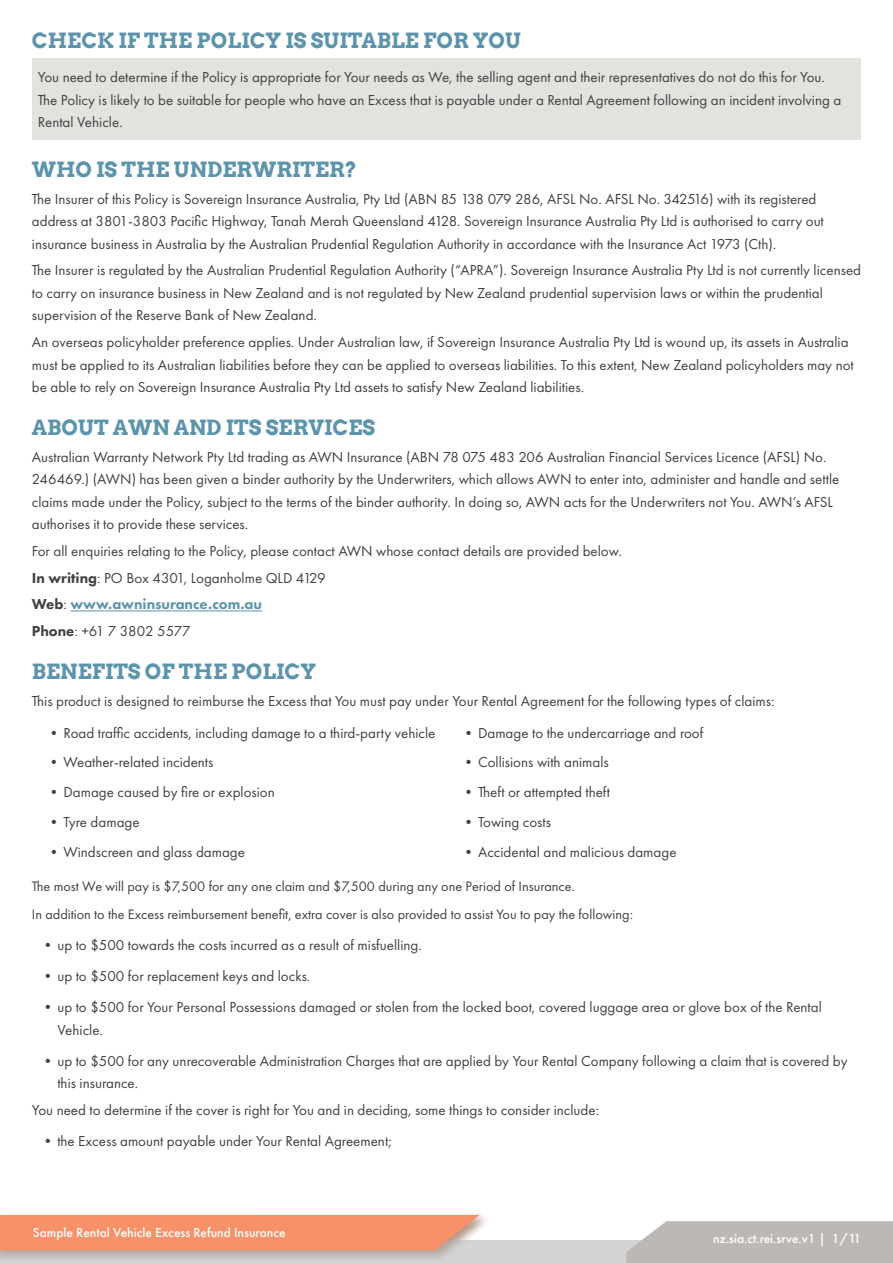
<style>
.page{position:relative;width:893px;height:1263px;background:#fff}
.page>*{position:absolute;margin:0;border:0;box-sizing:border-box;transform-origin:0 0}
.H2_Arvo{font:700 21px "Arvo";color:#5c94ac}
.Body_Text{font:15px/22.5px "Futura PT";color:#414142}
.Body_Text-2{font:800 15px "Futura PT";color:#5c94ac}
.t1{font:14.25px "Futura PT";color:#414142}
.t2{font:500 13.5px "Futura PT";color:#fff}
.s1{font-weight:800}
.s2{color:#414142}
.s3{font-weight:400;color:#414142}
</style>
<div class="page">
<div style="left:0;top:1241px;width:893px;height:22px;background:#d1d3d4"></div>
<svg style="left:626px;top:1221px;width:267px;height:42px;background:#bfbbb9"></svg>
<div style="left:0;top:1211px;width:490px;height:52px;background:#814a32;opacity:.35"></div>
<div style="left:0;top:1215px;width:479px;height:35px;background:#f69169"></div>
<hr style="left:70px;top:610px;width:192px;height:1px;background:#5c94ac">
<div style="left:32px;top:58px;width:828px;height:82px;background:#e4e2df"></div>
<p class="H2_Arvo" style="left:32px;top:27px;width:491px">CHECK IF THE POLICY IS SUITABLE FOR YOU</p>
<p class="Body_Text" style="left:38px;top:66px;width:805px">You need to determine if the Policy is appropriate for Your needs as We, the selling agent and their representatives do not do this for You.<br>The Policy is likely to be suitable for people who have an Excess that is payable under a Rental Agreement following an incident involving a<br>Rental Vehicle.</p>
<p class="H2_Arvo" style="left:32px;top:156px;width:327px">WHO IS THE UNDERWRITER?</p>
<p class="Body_Text" style="left:32px;top:187px;width:793px">The Insurer of this Policy is Sovereign Insurance Australia, Pty Ltd (ABN 85 138 079 286, AFSL No. AFSL No. 342516) with its registered address at 3801-3803 Pacific Highway, Tanah Merah Queensland 4128. Sovereign Insurance Australia Pty Ltd is authorised to carry out insurance business in Australia by the Australian Prudential Regulation Authority in accordance with the Insurance Act 1973 (Cth).</p>
<p class="Body_Text" style="left:32px;top:259px;width:831px">The Insurer is regulated by the Australian Prudential Regulation Authority (“APRA”). Sovereign Insurance Australia Pty Ltd is not currently licensed to carry on insurance business in New Zealand and is not regulated by New Zealand prudential supervision laws or within the prudential supervision of the Reserve Bank of New Zealand.</p>
<p class="Body_Text" style="left:32px;top:331px;width:823px">An overseas policyholder preference applies. Under Australian law, if Sovereign Insurance Australia Pty Ltd is wound up, its assets in Australia must be applied to its Australian liabilities before they can be applied to overseas liabilities. To this extent, New Zealand policyholders may not be able to rely on Sovereign Insurance Australia Pty Ltd assets to satisfy New Zealand liabilities.</p>
<p class="H2_Arvo" style="left:32px;top:414px;width:345px">ABOUT AWN AND ITS SERVICES</p>
<p class="Body_Text" style="left:32px;top:445px;width:809px">Australian Warranty Network Pty Ltd trading as AWN Insurance (ABN 78 075 483 206 Australian Financial Services Licence (AFSL) No.<br>246469.) (AWN) has been given a binder authority by the Underwriters, which allows AWN to enter into, administer and handle and settle claims made under the Policy, subject to the terms of the binder authority. In doing so, AWN acts for the Underwriters not You. AWN’s AFSL authorises it to provide these services.</p>
<p class="Body_Text" style="left:32px;top:540px;width:591px">For all enquiries relating to the Policy, please contact AWN whose contact details are provided below.</p>
<p class="Body_Text" style="left:32px;top:566px;width:295px"><span class="s1">In writing</span>: PO Box 4301, Loganholme QLD 4129</p>
<p class="Body_Text-2" style="left:32px;top:595px;width:232px"><span class="s2">Web</span><span class="s3">:</span> www.awninsurance.com.au</p>
<p class="Body_Text" style="left:32px;top:620px;width:160px"><span class="s1">Phone</span>: +61 7 3802 5577</p>
<p class="H2_Arvo" style="left:32px;top:658px;width:286px">BENEFITS OF THE POLICY</p>
<p class="Body_Text" style="left:32px;top:689px;width:744px">This product is designed to reimburse the Excess that You must pay under Your Rental Agreement for the following types of claims:</p>
<p class="Body_Text" style="left:46px;top:721px;width:391px">•Road traffic accidents, including damage to a third-party vehicle</p>
<p class="Body_Text" style="left:461px;top:721px;width:244px">•Damage to the undercarriage and roof</p>
<p class="Body_Text" style="left:46px;top:751px;width:169px">•Weather-related incidents</p>
<p class="Body_Text" style="left:461px;top:751px;width:149px">•Collisions with animals</p>
<p class="Body_Text" style="left:46px;top:781px;width:230px">•Damage caused by fire or explosion</p>
<p class="Body_Text" style="left:461px;top:781px;width:151px">•Theft or attempted theft</p>
<p class="Body_Text" style="left:46px;top:811px;width:95px">•Tyre damage</p>
<p class="Body_Text" style="left:461px;top:811px;width:91px">•Towing costs</p>
<p class="Body_Text" style="left:46px;top:840px;width:200px">•Windscreen and glass damage</p>
<p class="Body_Text" style="left:461px;top:840px;width:217px">•Accidental and malicious damage</p>
<p class="t1" style="left:32px;top:878px;width:544px">The most We will pay is $7,500 for any one claim and $7,500 during any one Period of Insurance.</p>
<p class="t1" style="left:32px;top:906px;width:603px">In addition to the Excess reimbursement benefit, extra cover is also provided to assist You to pay the following:</p>
<p class="Body_Text" style="left:40px;top:934px;width:383px">•up to $500 towards the costs incurred as a result of misfuelling.</p>
<p class="Body_Text" style="left:40px;top:965px;width:271px">•up to $500 for replacement keys and locks.</p>
<p class="Body_Text" style="left:57px;top:996px;width:766px;text-indent:-17px">•up to $500 for Your Personal Possessions damaged or stolen from the locked boot, covered luggage area or glove box of the Rental<br>Vehicle.</p>
<p class="Body_Text" style="left:57px;top:1049px;width:792px;text-indent:-17px">•up to $500 for any unrecoverable Administration Charges that are applied by Your Rental Company following a claim that is covered by this insurance.</p>
<p class="Body_Text" style="left:32px;top:1098px;width:569px">You need to determine if the cover is right for You and in deciding, some things to consider include:</p>
<p class="Body_Text" style="left:40px;top:1129px;width:353px">•the Excess amount payable under Your Rental Agreement;</p>
<p class="t2" style="left:33px;top:1224px;width:254px">Sample Rental Vehicle Excess Refund Insurance</p>
<p class="t2" style="left:707px;top:1230px;width:147px">aus awn.ll.mbi.inc.v1 | 1/</p>
<p class="t2" style="left:713px;top:1230px;width:150px">nz.sia.ct.rei.srve.v1 | 1/11</p>
</div>
